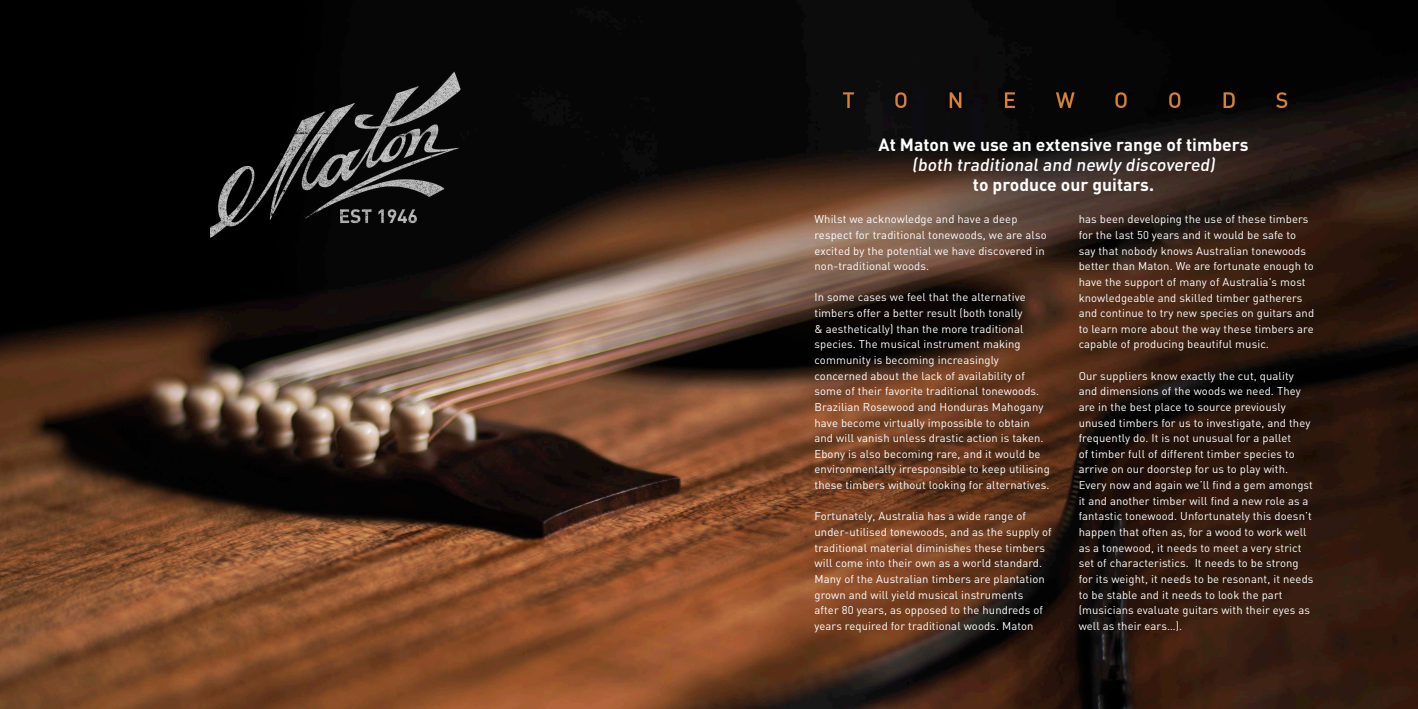
<style>
.page{position:relative;width:1418px;height:709px;background:#fff}
.page>*{position:absolute;margin:0;border:0;box-sizing:border-box;transform-origin:0 0}
.t1{font:700 17.5px "DIN";color:#fff}
.t2{font:17.5px "DIN Medium Alternate";color:#fff}
.t3{font:11.25px/15.6px "DIN";letter-spacing:.01em;color:#fff}
</style>
<div class="page">
<img style="left:0;top:0;width:1417px;height:709px">
<h1 class="t1" style="left:878px;top:133px;width:371px">At Maton we use an extensive range of timbers</h1>
<h1 class="t2" style="left:911px;top:154px;width:307px">(both traditional and newly discovered)</h1>
<h1 class="t1" style="left:972px;top:173px;width:183px">to produce our guitars.</h1>
<p class="t3" style="left:814px;top:211px;width:234px">Whilst we acknowledge and have a deep respect for traditional tonewoods, we are also excited by the potential we have discovered in non-traditional woods.</p>
<p class="t3" style="left:814px;top:289px;width:237px">In some cases we feel that the alternative timbers offer a better result (both tonally<br>&amp; aesthetically) than the more traditional species. The musical instrument making community is becoming increasingly concerned about the lack of availability of some of their favorite traditional tonewoods.<br>Brazilian Rosewood and Honduras Mahogany have become virtually impossible to obtain and will vanish unless drastic action is taken.<br>Ebony is also becoming rare, and it would be environmentally irresponsible to keep utilising these timbers without looking for alternatives.</p>
<p class="t3" style="left:814px;top:508px;width:239px">Fortunately, Australia has a wide range of under-utilised tonewoods, and as the supply of traditional material diminishes these timbers will come into their own as a world standard.<br>Many of the Australian timbers are plantation grown and will yield musical instruments<br>after 80 years, as opposed to the hundreds of years required for traditional woods. Maton</p>
<p class="t3" style="left:1078px;top:211px;width:237px">has been developing the use of these timbers for the last 50 years and it would be safe to say that nobody knows Australian tonewoods better than Maton. We are fortunate enough to have the support of many of Australia's most knowledgeable and skilled timber gatherers and continue to try new species on guitars and to learn more about the way these timbers are capable of producing beautiful music.</p>
<p class="t3" style="left:1078px;top:367px;width:236px">Our suppliers know exactly the cut, quality and dimensions of the woods we need. They are in the best place to source previously unused timbers for us to investigate, and they frequently do. It is not unusual for a pallet<br>of timber full of different timber species to arrive on our doorstep for us to play with.<br>Every now and again we’ll find a gem amongst it and another timber will find a new role as a fantastic tonewood. Unfortunately this doesn’t happen that often as, for a wood to work well as a tonewood, it needs to meet a very strict set of characteristics. It needs to be strong for its weight, it needs to be resonant, it needs to be stable and it needs to look the part (musicians evaluate guitars with their eyes as well as their ears…).</p>
</div>
